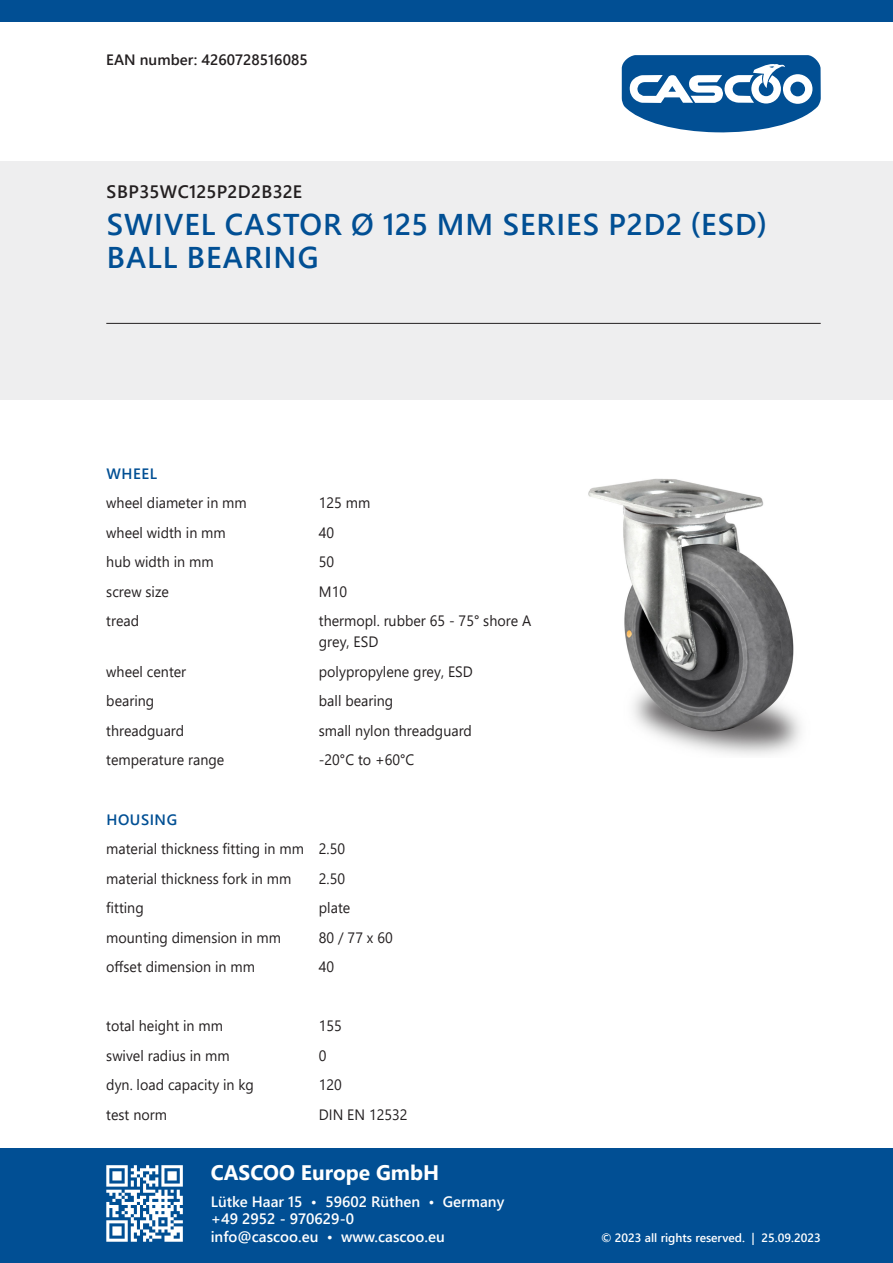
<style>
.page{position:relative;width:893px;height:1263px;background:#fff}
.page>*{position:absolute;margin:0;border:0;box-sizing:border-box;transform-origin:0 0}
.t1{font:600 30px/33px "Segoe UI";letter-spacing:.035em;color:#014f94}
.t2{font:700 21px "Segoe UI";color:#fff}
.t3{font:600 18px "Segoe UI";letter-spacing:.02em;color:#231f20}
.t4{font:15px/21px "Segoe UI";color:#231f20;scale:.95 1}
.t5{font:600 15px/17.5px "Segoe UI";color:#fff}
.t6{font:600 15px "Segoe UI";color:#231f20}
.t7{font:600 15px "Segoe UI";letter-spacing:.035em;color:#014f94}
.t8{font:600 12px "Segoe UI";color:#fff}
</style>
<div class="page">
<img style="left:588px;top:478px;width:213px;height:277px">
<svg style="left:622px;top:55px;width:199px;height:78px"></svg>
<div style="left:0;top:162px;width:893px;height:238px;background:#eeeeef"></div>
<div style="left:0;top:1148px;width:893px;height:115px;background:#014f94"></div>
<div style="left:0;top:0;width:893px;height:21px;background:#014f94"></div>
<svg style="left:106px;top:1165px;width:77px;height:77px"></svg>
<hr style="left:106px;top:323px;width:715px;height:1px;background:#231f20">
<p class="t6" style="left:106px;top:45px;width:203px">EAN number: 4260728516085</p>
<p class="t3" style="left:107px;top:175px;width:197px">SBP35WC125P2D2B32E</p>
<p class="t1" style="left:107px;top:206px;width:662px">SWIVEL CASTOR Ø 125 MM SERIES P2D2 (ESD)<br>BALL BEARING</p>
<p class="t7" style="left:107px;top:459px;width:52px">WHEEL</p>
<p class="t4" style="left:106px;top:491px;width:149px">wheel diameter in mm</p>
<p class="t4" style="left:319px;top:491px;width:56px">125 mm</p>
<p class="t4" style="left:106px;top:521px;width:127px">wheel width in mm</p>
<p class="t4" style="left:319px;top:521px;width:18px">40</p>
<p class="t4" style="left:106px;top:550px;width:114px">hub width in mm</p>
<p class="t4" style="left:319px;top:550px;width:18px">50</p>
<p class="t4" style="left:106px;top:580px;width:67px">screw size</p>
<p class="t4" style="left:319px;top:580px;width:31px">M10</p>
<p class="t4" style="left:106px;top:609px;width:36px">tread</p>
<p class="t4" style="left:319px;top:609px;width:225px">thermopl. rubber 65 - 75° shore A grey, ESD</p>
<p class="t4" style="left:106px;top:660px;width:86px">wheel center</p>
<p class="t4" style="left:319px;top:660px;width:163px">polypropylene grey, ESD</p>
<p class="t4" style="left:106px;top:689px;width:52px">bearing</p>
<p class="t4" style="left:319px;top:689px;width:80px">ball bearing</p>
<p class="t4" style="left:106px;top:719px;width:84px">threadguard</p>
<p class="t4" style="left:319px;top:719px;width:163px">small nylon threadguard</p>
<p class="t4" style="left:106px;top:748px;width:126px">temperature range</p>
<p class="t4" style="left:319px;top:748px;width:102px">-20°C to +60°C</p>
<p class="t7" style="left:107px;top:805px;width:72px">HOUSING</p>
<p class="t4" style="left:106px;top:837px;width:253px">material thickness fitting in mm 2.50</p>
<p class="t4" style="left:106px;top:866px;width:196px">material thickness fork in mm</p>
<p class="t4" style="left:319px;top:866px;width:29px">2.50</p>
<p class="t4" style="left:106px;top:896px;width:41px">fitting</p>
<p class="t4" style="left:319px;top:896px;width:35px">plate</p>
<p class="t4" style="left:106px;top:925px;width:185px">mounting dimension in mm</p>
<p class="t4" style="left:319px;top:925px;width:79px">80 / 77 x 60</p>
<p class="t4" style="left:106px;top:955px;width:158px">offset dimension in mm</p>
<p class="t4" style="left:319px;top:955px;width:18px">40</p>
<p class="t4" style="left:106px;top:1014px;width:124px">total height in mm</p>
<p class="t4" style="left:319px;top:1014px;width:26px">155</p>
<p class="t4" style="left:106px;top:1043px;width:131px">swivel radius in mm</p>
<p class="t4" style="left:319px;top:1043px;width:10px">0</p>
<p class="t4" style="left:106px;top:1073px;width:157px">dyn. load capacity in kg</p>
<p class="t4" style="left:319px;top:1073px;width:26px">120</p>
<p class="t4" style="left:106px;top:1102px;width:65px">test norm</p>
<p class="t4" style="left:319px;top:1102px;width:95px">DIN EN 12532</p>
<p class="t2" style="left:211px;top:1153px;width:230px">CASCOO Europe GmbH</p>
<p class="t5" style="left:211px;top:1191px;width:295px">Lütke Haar 15 • 59602 Rüthen • Germany +49 2952 - 970629-0<br>info@cascoo.eu • www.cascoo.eu</p>
<p class="t8" style="left:601px;top:1226px;width:221px">© 2023 all rights reserved. | 25.09.2023</p>
</div>
